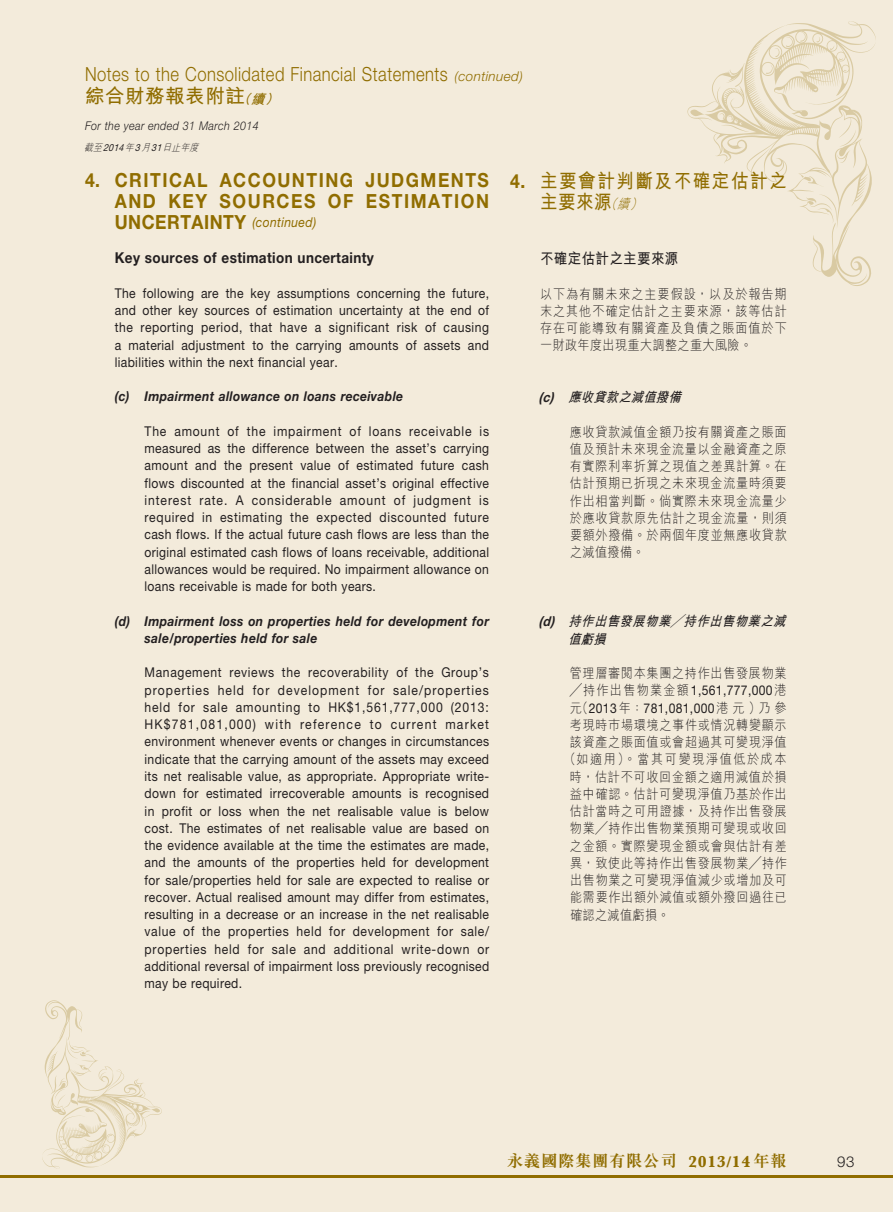
<style>
.page{position:relative;width:893px;height:1212px;background:#f3ebdb}
.page>*{position:absolute;margin:0;border:0;box-sizing:border-box;transform-origin:0 0}
.t1{font:700 19.5px/21px "Helvetica Neue";letter-spacing:.085em;color:#906d00;text-align:justify;scale:.9 1}
.t2{font:300 19.5px "Helvetica Neue";letter-spacing:.03em;color:#906d00;scale:.85 1}
.t3{font:700 19.5px/21px "M Hei HK";letter-spacing:.09em;color:#906d00;scale:.9 1}
.t4{font:700 19.5px "M Hei HK";letter-spacing:.03em;color:#906d00}
.t5{font:700 16.5px "M Sung HK";letter-spacing:.035em;color:#906d00}
.t6{font:700 15px "Helvetica Neue";letter-spacing:.03em;color:#231f20;scale:.9 1}
.t7{font:700 15px "M Hei HK";letter-spacing:.03em;color:#231f20;scale:.9 1}
.t8{font:300 15px "Helvetica Neue";color:#231f20}
.t9{font:13.5px/17.2px "Helvetica Neue";letter-spacing:.03em;color:#231f20;text-align:justify;scale:.9 1}
.t10{font:300 13.5px/17.2px "M Hei HK";letter-spacing:.055em;color:#231f20;text-align:justify;scale:.9 1}
.t11{font:italic 700 13.5px/17.2px "Helvetica Neue";letter-spacing:.03em;color:#231f20;scale:.9 1}
.t12{font:italic 700 13.5px/17.2px "M Hei HK";color:#231f20;scale:.9 1}
.t13{font:300 13.5px "M Hei HK";letter-spacing:.13em;color:#231f20;scale:.9 1}
.t14{font:300 13.5px "M Hei HK";letter-spacing:.03em;color:#231f20;scale:.9 1}
.t15{font:italic 300 12px "Helvetica Neue";letter-spacing:.03em;color:#231f20;scale:.9 1}
.t16{font:italic 300 9.75px "M Hei HK";color:#231f20;scale:.9 1}
.s1{font-style:italic;font-size:13.5px}
.s2{font-family:"Helvetica Neue";font-weight:400}
.s3{font-weight:400;font-style:italic;font-size:13.5px}
.s4{font-family:"Helvetica Neue"}
.s5{font-weight:300;font-style:italic;font-size:13.5px}
.s6{font-family:"M Hei HK";font-weight:300}
</style>
<div class="page">
<svg style="left:687px;top:21px;width:189px;height:265px"></svg>
<svg style="left:787px;top:130px;width:69px;height:93px"></svg>
<svg style="left:786px;top:37px;width:7px;height:10px"></svg>
<svg style="left:800px;top:32px;width:6px;height:10px"></svg>
<svg style="left:774px;top:48px;width:5px;height:9px"></svg>
<svg style="left:816px;top:37px;width:4px;height:5px"></svg>
<svg style="left:830px;top:45px;width:4px;height:5px"></svg>
<svg style="left:766px;top:65px;width:6px;height:9px"></svg>
<svg style="left:719px;top:113px;width:30px;height:19px"></svg>
<svg style="left:42px;top:1000px;width:120px;height:168px"></svg>
<hr style="left:0;top:1176px;width:893px;height:2px;background:#906d00">
<h1 class="t2" style="left:85px;top:62px;width:517px">Notes to the Consolidated Financial Statements <span class="s1">(continued)</span></h1>
<h1 class="t4" style="left:85px;top:82px;width:200px">綜合財務報表附註<span class="s1">（續）</span></h1>
<p class="t15" style="left:85px;top:119px;width:194px">For the year ended 31 March 2014</p>
<p class="t16" style="left:84px;top:141px;width:132px">截至<span class="s2">2014</span>年<span class="s2">3</span>月<span class="s2">31</span>日止年度</p>
<h1 class="t1" style="left:115px;top:169px;width:417px;text-indent:-30px">4. CRITICAL ACCOUNTING JUDGMENTS AND KEY SOURCES OF ESTIMATION UNCERTAINTY <span class="s3">(continued)</span></h1>
<p class="t6" style="left:115px;top:249px;width:289px">Key sources of estimation uncertainty</p>
<p class="t9" style="left:115px;top:284px;width:417px">The following are the key assumptions concerning the future, and other key sources of estimation uncertainty at the end of the reporting period, that have a significant risk of causing a material adjustment to the carrying amounts of assets and liabilities within the next financial year.</p>
<p class="t11" style="left:115px;top:388px;width:322px">(c) Impairment allowance on loans receivable</p>
<p class="t9" style="left:145px;top:422px;width:384px">The amount of the impairment of loans receivable is measured as the difference between the asset’s carrying amount and the present value of estimated future cash flows discounted at the financial asset’s original effective interest rate. A considerable amount of judgment is required in estimating the expected discounted future cash flows. If the actual future cash flows are less than the original estimated cash flows of loans receivable, additional allowances would be required. No impairment allowance on loans receivable is made for both years.</p>
<p class="t11" style="left:145px;top:612px;width:384px;text-indent:-30px">(d) Impairment loss on properties held for development for sale/properties held for sale</p>
<p class="t9" style="left:145px;top:664px;width:384px">Management reviews the recoverability of the Group’s properties held for development for sale/properties held for sale amounting to HK$1,561,777,000 (2013:<br>HK$781,081,000) with reference to current market environment whenever events or changes in circumstances indicate that the carrying amount of the assets may exceed its net realisable value, as appropriate. Appropriate write&shy;down for estimated irrecoverable amounts is recognised in profit or loss when the net realisable value is below cost. The estimates of net realisable value are based on the evidence available at the time the estimates are made, and the amounts of the properties held for development for sale/properties held for sale are expected to realise or recover. Actual realised amount may differ from estimates, resulting in a decrease or an increase in the net realisable value of the properties held for development for sale/ properties held for sale and additional write-down or additional reversal of impairment loss previously recognised may be required.</p>
<h1 class="t3" style="left:540px;top:168px;width:276px;text-indent:-30px"><span class="s4">4.</span> 主要會計判斷及不確定估計之主要來源<span class="s5">（續）</span></h1>
<p class="t7" style="left:540px;top:248px;width:155px">不確定估計之主要來源</p>
<p class="t10" style="left:540px;top:284px;width:276px">以下為有關未來之主要假設，以及於報告期末之其他不確定估計之主要來源，該等估計存在可能導致有關資產及負債之賬面值於下一財政年度出現重大調整之重大風險。</p>
<p class="t12" style="left:539px;top:387px;width:164px"><span class="s4">(c)</span> 應收貸款之減值撥備</p>
<p class="t10" style="left:570px;top:422px;width:243px">應收貸款減值金額乃按有關資產之賬面值及預計未來現金流量以金融資產之原有實際利率折算之現值之差異計算。在估計預期已折現之未來現金流量時須要作出相當判斷。倘實際未來現金流量少於應收貸款原先估計之現金流量，則須要額外撥備。於兩個年度並無應收貸款之減值撥備。</p>
<p class="t12" style="left:568px;top:612px;width:248px;text-indent:-30px"><span class="s4">(d)</span> 持作出售發展物業╱持作出售物業之減值虧損</p>
<p class="t10" style="left:570px;top:664px;width:242px">管理層審閱本集團之持作出售發展物業</p>
<p class="t9" style="left:570px;top:682px;width:243px"><span class="s6">╱持作出售物業金額</span>1,561,777,000<span class="s6">港元（</span>2013<span class="s6">年：</span>781,081,000<span class="s6">港元）乃參</span></p>
<p class="t10" style="left:570px;top:716px;width:242px">考現時巿場環境之事件或情況轉變顯示</p>
<p class="t10" style="left:570px;top:733px;width:242px">該資產之賬面值或會超過其可變現淨值</p>
<p class="t13" style="left:564px;top:750px;width:249px">（如適用）。當其可變現淨值低於成本</p>
<p class="t10" style="left:570px;top:767px;width:243px">時，估計不可收回金額之適用減值於損</p>
<p class="t10" style="left:570px;top:785px;width:243px">益中確認。估計可變現淨值乃基於作出</p>
<p class="t10" style="left:570px;top:802px;width:243px">估計當時之可用證據，及持作出售發展</p>
<p class="t10" style="left:570px;top:819px;width:242px">物業╱持作出售物業預期可變現或收回</p>
<p class="t10" style="left:570px;top:836px;width:243px">之金額。實際變現金額或會與估計有差</p>
<p class="t10" style="left:570px;top:854px;width:243px">異，致使此等持作出售發展物業╱持作</p>
<p class="t10" style="left:570px;top:871px;width:242px">出售物業之可變現淨值減少或增加及可</p>
<p class="t10" style="left:570px;top:888px;width:242px">能需要作出額外減值或額外撥回過往已</p>
<p class="t14" style="left:570px;top:905px;width:112px">確認之減值虧損。</p>
<p class="t5" style="left:507px;top:1150px;width:281px">永義國際集團有限公司 2013/14年報</p>
<p class="t8" style="left:837px;top:1153px;width:19px">93</p>
</div>
